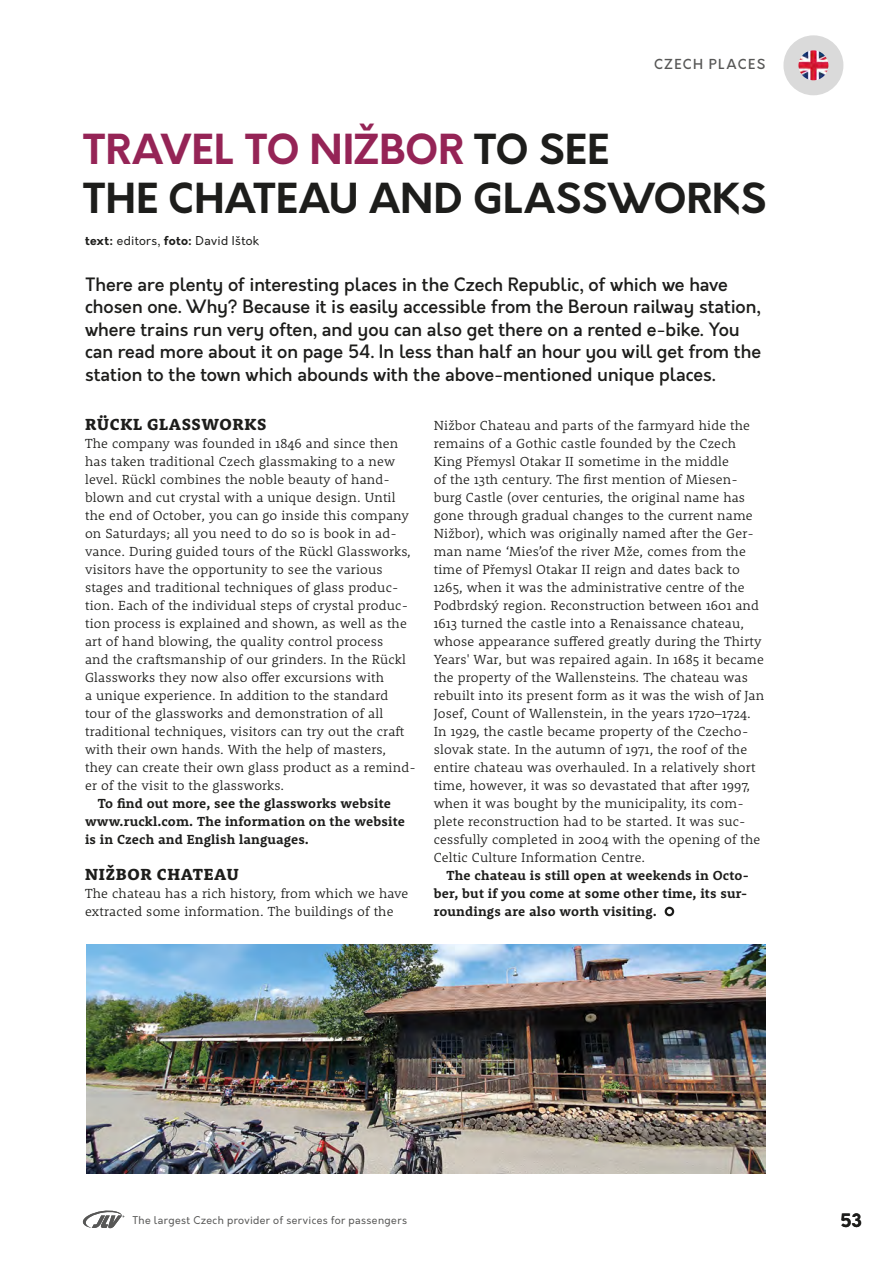
<style>
.page{position:relative;width:893px;height:1263px;background:#fff}
.page>*{position:absolute;margin:0;border:0;box-sizing:border-box;transform-origin:0 0}
.t1{font:700 40.35px "Orkney";letter-spacing:.005em;color:#1d1d1b}
.t2{font:700 40.35px "Orkney";letter-spacing:.005em;color:#952456}
.t3{font:500 18px/22.5px "Orkney";letter-spacing:-.005em;color:#1d1d1b}
.t4{font:700 18px "Orkney";color:#1d1d1b}
.text_hedline{font:800 16.5px "Rooney";letter-spacing:.04em;color:#1d1d1b}
.text_zakladni{font:300 13.5px/18px "Rooney";letter-spacing:.015em;color:#1d1d1b}
.text_zakladni-2{font:700 13.5px/18px "Rooney";letter-spacing:.015em;color:#1d1d1b}
.t5{font:500 13.5px "Orkney";letter-spacing:.1em;color:#575756}
.t6{font:12px "Orkney";letter-spacing:.025em;color:#1d1d1b}
.t7{font:10.5px "Orkney";letter-spacing:.035em;color:#575756}
.s1{color:#1d1d1b}
.s2{font-weight:700}
</style>
<div class="page">
<img style="left:86px;top:944px;width:679px;height:230px">
<div style="left:665px;top:907px;width:9px;height:9px;border:2px solid #1d1d1b;border-radius:50%"></div>
<img style="left:799px;top:51px;width:28px;height:28px">
<div style="left:783px;top:35px;width:60px;height:60px;border:15px solid #dadada;border-radius:50%"></div>
<svg style="left:83px;top:1210px;width:41px;height:18px"></svg>
<p class="t5" style="left:654px;top:55px;width:113px">CZECH PLACES</p>
<p class="t2" style="left:83px;top:122px;width:528px">TRAVEL TO NIŽBOR <span class="s1">TO SEE</span></p>
<p class="t1" style="left:83px;top:171px;width:686px">THE CHATEAU AND GLASSWORKS</p>
<p class="t6" style="left:85px;top:233px;width:175px"><span class="s2">text:</span> editors, <span class="s2">foto:</span> David Ištok</p>
<p class="t3" style="left:85px;top:274px;width:678px">There are plenty of interesting places in the Czech Republic, of which we have chosen one. Why? Because it is easily accessible from the Beroun railway station, where trains run very often, and you can also get there on a rented e-bike. You can read more about it on page 54. In less than half an hour you will get from the station to the town which abounds with the above-mentioned unique places.</p>
<p class="text_zakladni" style="left:434px;top:416px;width:332px">Nižbor Chateau and parts of the farmyard hide the remains of a Gothic castle founded by the Czech King Přemysl Otakar II sometime in the middle<br>of the 13th century. The first mention of Miesen&shy;burg Castle (over centuries, the original name has gone through gradual changes to the current name Nižbor), which was originally named after the Ger&shy;man name ‘Mies’of the river Mže, comes from the time of Přemysl Otakar II reign and dates back to 1265, when it was the administrative centre of the Podbrdský region. Reconstruction between 1601 and 1613 turned the castle into a Renaissance chateau, whose appearance suffered greatly during the Thirty Years' War, but was repaired again. In 1685 it became the property of the Wallensteins. The chateau was rebuilt into its present form as it was the wish of Jan Josef, Count of Wallenstein, in the years 1720–1724.<br>In 1929, the castle became property of the Czecho&shy;slovak state. In the autumn of 1971, the roof of the entire chateau was overhauled. In a relatively short time, however, it was so devastated that after 1997, when it was bought by the municipality, its com&shy;plete reconstruction had to be started. It was suc&shy;cessfully completed in 2004 with the opening of the Celtic Culture Information Centre.</p>
<p class="text_zakladni-2" style="left:434px;top:866px;width:317px;text-align:justify;text-indent:13px">The chateau is still open at weekends in Octo&shy;ber, but if you come at some other time, its sur&shy;roundings are also worth visiting.</p>
<p class="text_hedline" style="left:85px;top:414px;width:183px">RÜCKL GLASSWORKS</p>
<p class="text_zakladni" style="left:85px;top:434px;width:332px">The company was founded in 1846 and since then has taken traditional Czech glassmaking to a new level. Rückl combines the noble beauty of hand&shy;blown and cut crystal with a unique design. Until the end of October, you can go inside this company on Saturdays; all you need to do so is book in ad&shy;vance. During guided tours of the Rückl Glassworks, visitors have the opportunity to see the various stages and traditional techniques of glass produc&shy;tion. Each of the individual steps of crystal produc&shy;tion process is explained and shown, as well as the art of hand blowing, the quality control process<br>and the craftsmanship of our grinders. In the Rückl Glassworks they now also offer excursions with<br>a unique experience. In addition to the standard tour of the glassworks and demonstration of all traditional techniques, visitors can try out the craft with their own hands. With the help of masters, they can create their own glass product as a remind&shy;er of the visit to the glassworks.</p>
<p class="text_zakladni-2" style="left:85px;top:794px;width:321px;text-indent:13px">To find out more, see the glassworks website www.ruckl.com. The information on the website is in Czech and English languages.</p>
<p class="text_hedline" style="left:85px;top:864px;width:155px">NIŽBOR CHATEAU</p>
<p class="text_zakladni" style="left:85px;top:884px;width:325px">The chateau has a rich history, from which we have extracted some information. The buildings of the</p>
<p class="t7" style="left:132px;top:1214px;width:276px">The largest Czech provider of services for passengers</p>
<p class="t4" style="left:840px;top:1208px;width:23px">53</p>
</div>
